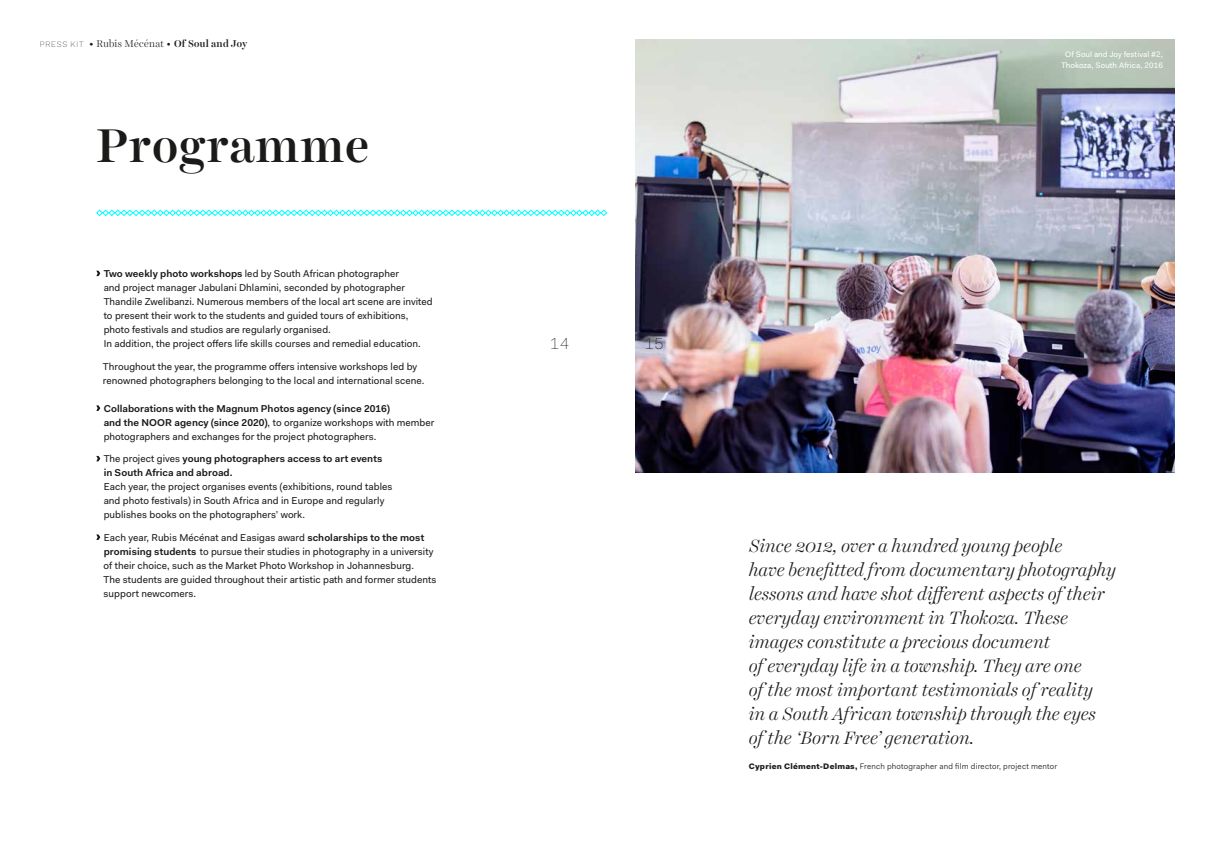
<style>
.page{position:relative;width:1214px;height:865px;background:#fff}
.page>*{position:absolute;margin:0;border:0;box-sizing:border-box;transform-origin:0 0}
.t1{font:500 48px "Harriet Display";letter-spacing:.025em;color:#1a1a18}
.t2{font:italic 300 18px/24px "Harriet Display";color:#1a1a18}
.t3{font:100 16px "Fakt Pro";color:#1a1a18}
.t4{font:10px/14px "Fakt Pro";letter-spacing:.005em;color:#1a1a18}
.t5{font:600 10px/14px "Fakt Pro";letter-spacing:.005em;color:#1a1a18}
.t6{font:300 10px "Harriet Display";letter-spacing:.025em;color:#1a1a18}
.t7{font:8px "Fakt Pro Blond";letter-spacing:.025em;color:#1a1a18}
.t8{font:8px/11px "Fakt Pro";letter-spacing:.01em;color:#fff;text-align:center}
.s1{font-family:"Fakt Pro";font-weight:100;font-size:8px}
.s2{font-family:"Fakt Pro";font-weight:400;font-size:8px}
.s3{font-weight:500}
.s4{font-size:14px}
.s5{font-weight:600}
.s6{font-weight:400;font-size:14px}
.s7{font-weight:400}
.s8{font-family:"Fakt Pro";font-weight:900}
</style>
<div class="page">
<img style="left:635px;top:40px;width:539px;height:432px">
<svg style="left:96px;top:209px;width:511px;height:7px"></svg>
<p class="t6" style="left:40px;top:37px;width:209px"><span class="s1">PRESS KIT</span> <span class="s2">•</span> Rubis Mécénat <span class="s2">•</span> <span class="s3">Of Soul and Joy</span></p>
<h1 class="t1" style="left:96px;top:112px;width:274px">Programme</h1>
<p class="t4" style="left:104px;top:266px;width:330px;text-indent:-7px"><span class="s4">›</span> <span class="s5">Two weekly photo workshops</span> led by South African photographer<br>and project manager Jabulani Dhlamini, seconded by photographer Thandile Zwelibanzi. Numerous members of the local art scene are invited to present their work to the students and guided tours of exhibitions, photo festivals and studios are regularly organised.<br>In addition, the project offers life skills courses and remedial education.</p>
<p class="t4" style="left:103px;top:359px;width:323px">Throughout the year, the programme offers intensive workshops led by renowned photographers belonging to the local and international scene.</p>
<p class="t4" style="left:104px;top:401px;width:332px;text-indent:-7px"><span class="s4">›</span> <span class="s5">Collaborations with the Magnum Photos agency (since 2016)<br>and the NOOR agency (since 2020)</span>, to organize workshops with member photographers and exchanges for the project photographers.</p>
<p class="t5" style="left:104px;top:452px;width:280px;text-indent:-7px"><span class="s6">›</span> <span class="s7">The project gives</span> young photographers access to art events in South Africa and abroad.</p>
<p class="t4" style="left:104px;top:480px;width:290px">Each year, the project organises events (exhibitions, round tables and photo festivals) in South Africa and in Europe and regularly publishes books on the photographers’ work.</p>
<p class="t4" style="left:104px;top:530px;width:334px;text-indent:-7px"><span class="s4">›</span> Each year, Rubis Mécénat and Easigas award <span class="s5">scholarships to the most promising students</span> to pursue their studies in photography in a university of their choice, such as the Market Photo Workshop in Johannesburg.<br>The students are guided throughout their artistic path and former students support newcomers.</p>
<p class="t8" style="left:1061px;top:49px;width:103px">Of Soul and Joy festival #2,<br>Thokoza, South Africa, 2016</p>
<h3 class="t3" style="left:550px;top:333px;width:20px">14</h3>
<h3 class="t3" style="left:644px;top:333px;width:20px">15</h3>
<p class="t2" style="left:748px;top:533px;width:368px">Since 2012, over a hundred young people<br>have benefitted from documentary photography lessons and have shot different aspects of their everyday environment in Thokoza. These images constitute a precious document<br>of everyday life in a township. They are one<br>of the most important testimonials of reality<br>in a South African township through the eyes<br>of the ‘Born Free’ generation.</p>
<p class="t7" style="left:748px;top:760px;width:310px"><span class="s8">Cyprien Clément-Delmas,</span> French photographer and film director, project mentor</p>
</div>
